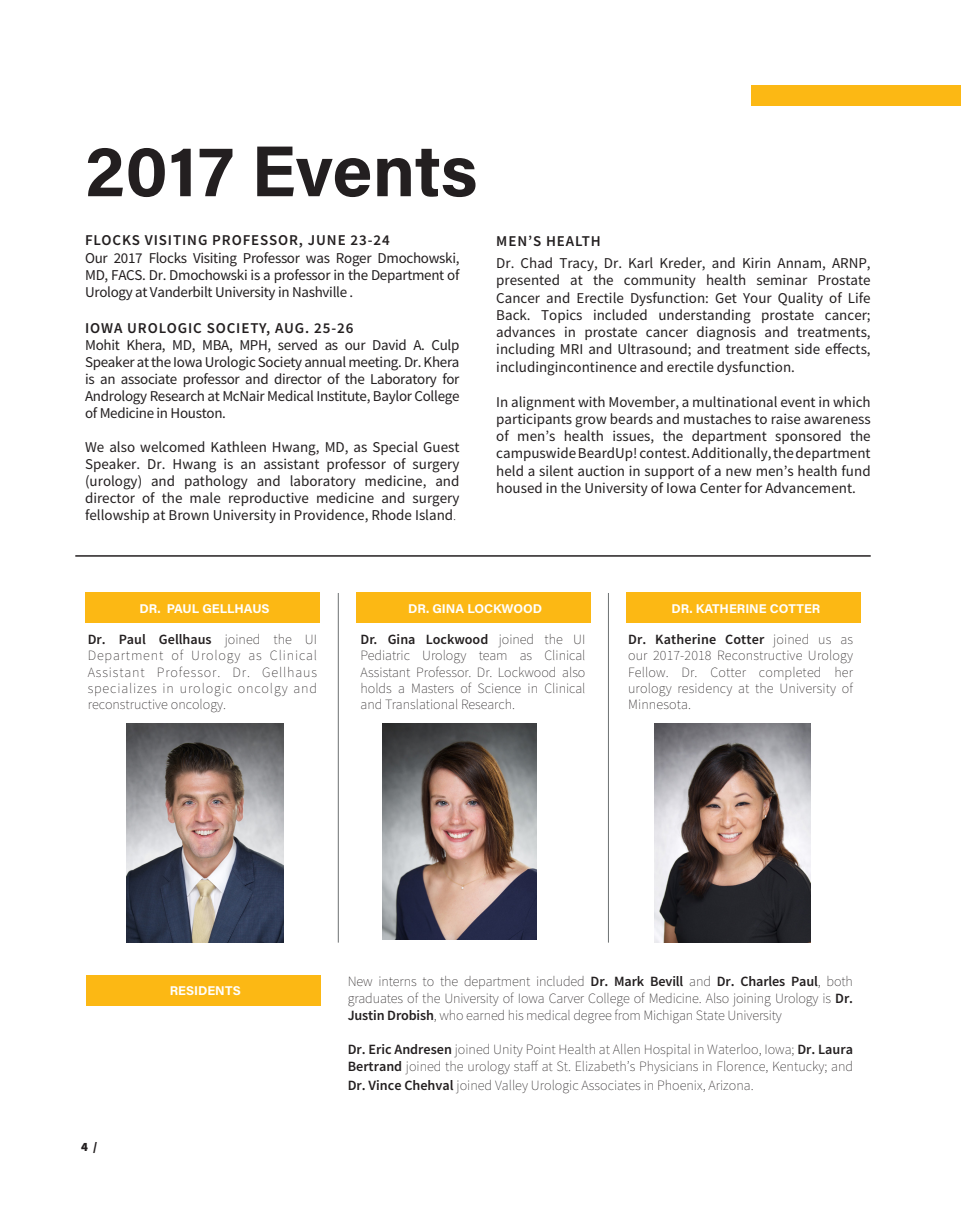
<style>
.page{position:relative;width:961px;height:1231px;background:#fff}
.page>*{position:absolute;margin:0;border:0;box-sizing:border-box;transform-origin:0 0}
.Smaller_Titles{font:700 72px "Acumin Pro";color:#231f20}
.Body_Text{font:15px/17.1px "Source Sans Pro";letter-spacing:-.01em;color:#231f20;text-align:justify}
.Subheading{font:15px/17.2px "Source Sans Pro";color:#231f20;text-align:justify}
.Subheading-2{font:600 15px "Source Sans Pro";letter-spacing:.06em;color:#231f20}
.Body_Text-2{font:200 14.1px/16.2px "Source Sans Pro";color:#231f20;text-align:justify}
.Staff_Name{font:700 12.75px "Acumin Pro";color:#fff}
.t1{font:900 12.75px "Source Sans Pro";color:#231f20}
.s1{font-weight:200}
.s2{font-weight:600}
</style>
<div class="page">
<div style="left:751px;top:85px;width:210px;height:20px;background:#fcb814"></div>
<hr style="left:75px;top:555px;width:795px;height:1px;background:#231f20">
<div style="left:85px;top:593px;width:235px;height:30px;background:#fcb814"></div>
<img style="left:127px;top:723px;width:156px;height:219px">
<img style="left:382px;top:723px;width:155px;height:217px">
<img style="left:654px;top:723px;width:156px;height:219px">
<div style="left:626px;top:593px;width:235px;height:30px;background:#fcb814"></div>
<div style="left:356px;top:593px;width:234px;height:30px;background:#fcb814"></div>
<div style="left:86px;top:975px;width:234px;height:30px;background:#fcb814"></div>
<hr style="left:338px;top:593px;width:1px;height:349px;background:#6d7172">
<hr style="left:608px;top:593px;width:1px;height:349px;background:#6d7172">
<p class="Smaller_Titles" style="left:85px;top:120px;width:394px">2017 Events</p>
<p class="Subheading-2" style="left:85px;top:230px;width:306px">FLOCKS VISITING PROFESSOR, JUNE 23-24</p>
<p class="Body_Text" style="left:85px;top:249px;width:376px">Our 2017 Flocks Visiting Professor was Roger Dmochowski, MD, FACS. Dr. Dmochowski is a professor in the Department of Urology at Vanderbilt University in Nashville .</p>
<p class="Subheading-2" style="left:85px;top:318px;width:270px">IOWA UROLOGIC SOCIETY, AUG. 25-26</p>
<p class="Body_Text" style="left:85px;top:336px;width:376px">Mohit Khera, MD, MBA, MPH, served as our David A. Culp Speaker at the Iowa Urologic Society annual meeting. Dr. Khera is an associate professor and director of the Laboratory for Andrology Research at McNair Medical Institute, Baylor College of Medicine in Houston.</p>
<p class="Body_Text" style="left:85px;top:438px;width:376px">We also welcomed Kathleen Hwang, MD, as Special Guest Speaker. Dr. Hwang is an assistant professor of surgery (urology) and pathology and laboratory medicine, and director of the male reproductive medicine and surgery fellowship at Brown University in Providence, Rhode Island<span class="s1">.</span></p>
<p class="Subheading-2" style="left:496px;top:232px;width:106px">MEN’S HEALTH</p>
<p class="Subheading" style="left:496px;top:254px;width:376px">Dr. Chad Tracy, Dr. Karl Kreder, and Kirin Annam, ARNP, presented at the community health seminar Prostate Cancer and Erectile Dysfunction: Get Your Quality of Life Back. Topics included understanding prostate cancer; advances in prostate cancer diagnosis and treatments, including MRI and Ultrasound; and treatment side effects, includingincontinence and erectile dysfunction.</p>
<p class="Body_Text" style="left:496px;top:393px;width:376px">In alignment with Movember, a multinational event in which participants grow beards and mustaches to raise awareness of men’s health issues, the department sponsored the campuswide BeardUp! contest. Additionally, the department held a silent auction in support of a new men’s health fund housed in the University of Iowa Center for Advancement.</p>
<p class="Staff_Name" style="left:139px;top:599px;width:132px">DR. PAUL GELLHAUS</p>
<p class="Body_Text-2" style="left:88px;top:631px;width:231px"><span class="s2">Dr. Paul Gellhaus</span> joined the UI Department of Urology as Clinical Assistant Professor. Dr. Gellhaus specializes in urologic oncolgy and reconstructive oncology.</p>
<p class="Body_Text-2" style="left:360px;top:631px;width:226px"><span class="s2">Dr. Gina Lockwood</span> joined the UI Pediatric Urology team as Clinical Assistant Professor. Dr. Lockwood also holds a Masters of Science in Clinical and Translational Research.</p>
<p class="Body_Text-2" style="left:628px;top:631px;width:226px"><span class="s2">Dr. Katherine Cotter</span> joined us as our 2017-2018 Reconstructive Urology Fellow. Dr. Cotter completed her urology residency at the University of Minnesota.</p>
<p class="Staff_Name" style="left:408px;top:599px;width:136px">DR. GINA LOCKWOOD</p>
<p class="Staff_Name" style="left:671px;top:599px;width:150px">DR. KATHERINE COTTER</p>
<p class="t1" style="left:81px;top:1137px;width:18px">4 /</p>
<p class="Staff_Name" style="left:170px;top:981px;width:72px">RESIDENTS</p>
<p class="Body_Text-2" style="left:348px;top:973px;width:507px;line-height:17px">New interns to the department included <span class="s2">Dr. Mark Bevill</span> and <span class="s2">Dr. Charles Paul</span>, both graduates of the University of Iowa Carver College of Medicine. Also joining Urology is <span class="s2">Dr.<br>Justin Drobish</span>, who earned his medical degree from Michigan State University</p>
<p class="Body_Text-2" style="left:348px;top:1041px;width:507px;line-height:17px"><span class="s2">Dr. Eric Andresen</span> joined Unity Point Health at Allen Hospital in Waterloo, Iowa; <span class="s2">Dr. Laura<br>Bertrand</span> joined the urology staff at St. Elizabeth’s Physicians in Florence, Kentucky; and</p>
<p class="Body_Text-2" style="left:348px;top:1077px;width:407px"><span class="s2">Dr. Vince Chehval</span> joined Valley Urologic Associates in Phoenix, Arizona.</p>
</div>
